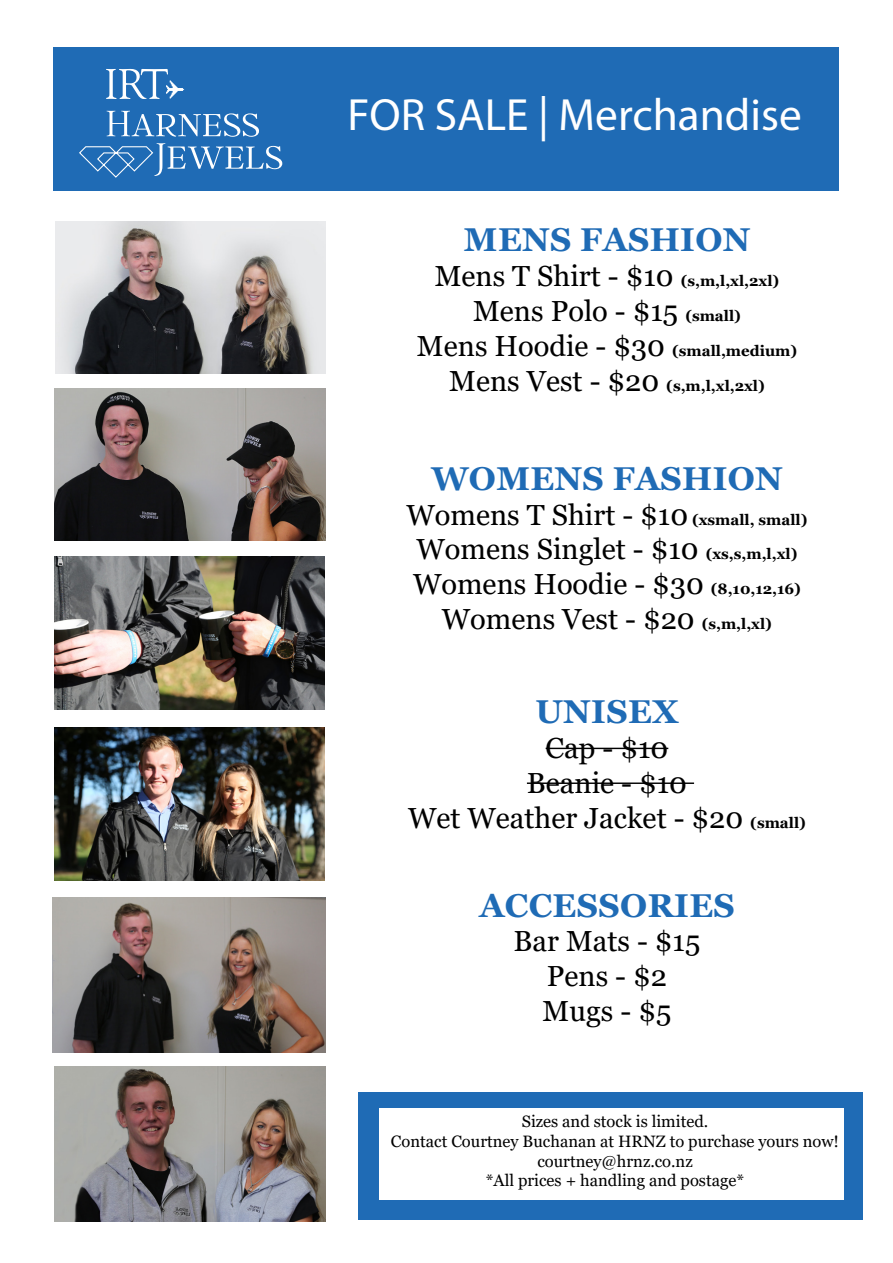
<style>
.page{position:relative;width:893px;height:1263px;background:#fff}
.page>*{position:absolute;margin:0;border:0;box-sizing:border-box;transform-origin:0 0}
.t1{font:45.3px "Myriad Pro";color:#fff}
.t2{font:700 33px "Georgia";letter-spacing:.01em;color:#1f6bb5}
.t3{font:28.95px "Georgia";color:#000}
.t4{font:16.5px "Georgia";color:#000}
.t5{font:700 15px "Georgia";color:#000}
.s1{font-weight:700;font-size:15px}
.s2{font-weight:400;font-size:28.95px}
</style>
<div class="page">
<div style="left:358px;top:1092px;width:504px;height:127px;background:#1f6bb5"></div>
<img style="left:56px;top:222px;width:269px;height:152px">
<img style="left:54px;top:556px;width:271px;height:153px">
<div style="left:53px;top:47px;width:786px;height:143px;background:#1f6bb5"></div>
<svg style="left:107px;top:111px;width:152px;height:26px"></svg>
<svg style="left:79px;top:143px;width:203px;height:35px"></svg>
<svg style="left:106px;top:69px;width:78px;height:30px"></svg>
<img style="left:55px;top:727px;width:270px;height:153px">
<img style="left:52px;top:897px;width:273px;height:155px">
<img style="left:54px;top:388px;width:271px;height:152px">
<img style="left:54px;top:1067px;width:272px;height:154px">
<hr style="left:546px;top:748px;width:122px;height:1px;background:#000">
<hr style="left:527px;top:782px;width:167px;height:2px;background:#000">
<div style="left:379px;top:1108px;width:464px;height:92px;background:#fff"></div>
<p class="t1" style="left:347px;top:87px;width:456px">FOR SALE | Merchandise</p>
<p class="t2" style="left:464px;top:219px;width:288px">MENS FASHION</p>
<p class="t3" style="left:435px;top:259px;width:346px">Mens T Shirt - $10 <span class="s1">(s,m,l,xl,2xl)</span></p>
<p class="t3" style="left:473px;top:294px;width:269px">Mens Polo - $15 <span class="s1">(small)</span></p>
<p class="t3" style="left:417px;top:328px;width:382px">Mens Hoodie - $30 <span class="s1">(small,medium)</span></p>
<p class="t5" style="left:449px;top:376px;width:317px"><span class="s2">Mens Vest - $20</span> (s,m,l,xl,2xl)</p>
<p class="t2" style="left:431px;top:457px;width:353px">WOMENS FASHION</p>
<p class="t3" style="left:407px;top:497px;width:402px">Womens T Shirt - $10 <span class="s1">(xsmall, small)</span></p>
<p class="t3" style="left:417px;top:532px;width:382px">Womens Singlet - $10 <span class="s1">(xs,s,m,l,xl)</span></p>
<p class="t3" style="left:413px;top:567px;width:389px">Womens Hoodie - $30 <span class="s1">(8,10,12,16)</span></p>
<p class="t3" style="left:442px;top:601px;width:331px">Womens Vest - $20 <span class="s1">(s,m,l,xl)</span></p>
<p class="t2" style="left:535px;top:691px;width:145px">UNISEX</p>
<p class="t3" style="left:546px;top:730px;width:124px">Cap - $10</p>
<p class="t3" style="left:527px;top:765px;width:162px">Beanie - $10</p>
<p class="t3" style="left:408px;top:800px;width:399px">Wet Weather Jacket - $20 <span class="s1">(small)</span></p>
<p class="t2" style="left:479px;top:884px;width:257px">ACCESSORIES</p>
<p class="t3" style="left:513px;top:924px;width:188px">Bar Mats - $15</p>
<p class="t3" style="left:547px;top:959px;width:122px">Pens - $2</p>
<p class="t3" style="left:543px;top:993px;width:130px">Mugs - $5</p>
<p class="t4" style="left:522px;top:1111px;width:188px">Sizes and stock is limited.</p>
<p class="t4" style="left:391px;top:1131px;width:450px">Contact Courtney Buchanan at HRNZ to purchase yours now!</p>
<p class="t4" style="left:537px;top:1151px;width:157px">courtney@hrnz.co.nz</p>
<p class="t4" style="left:486px;top:1171px;width:260px">*All prices + handling and postage*</p>
</div>
